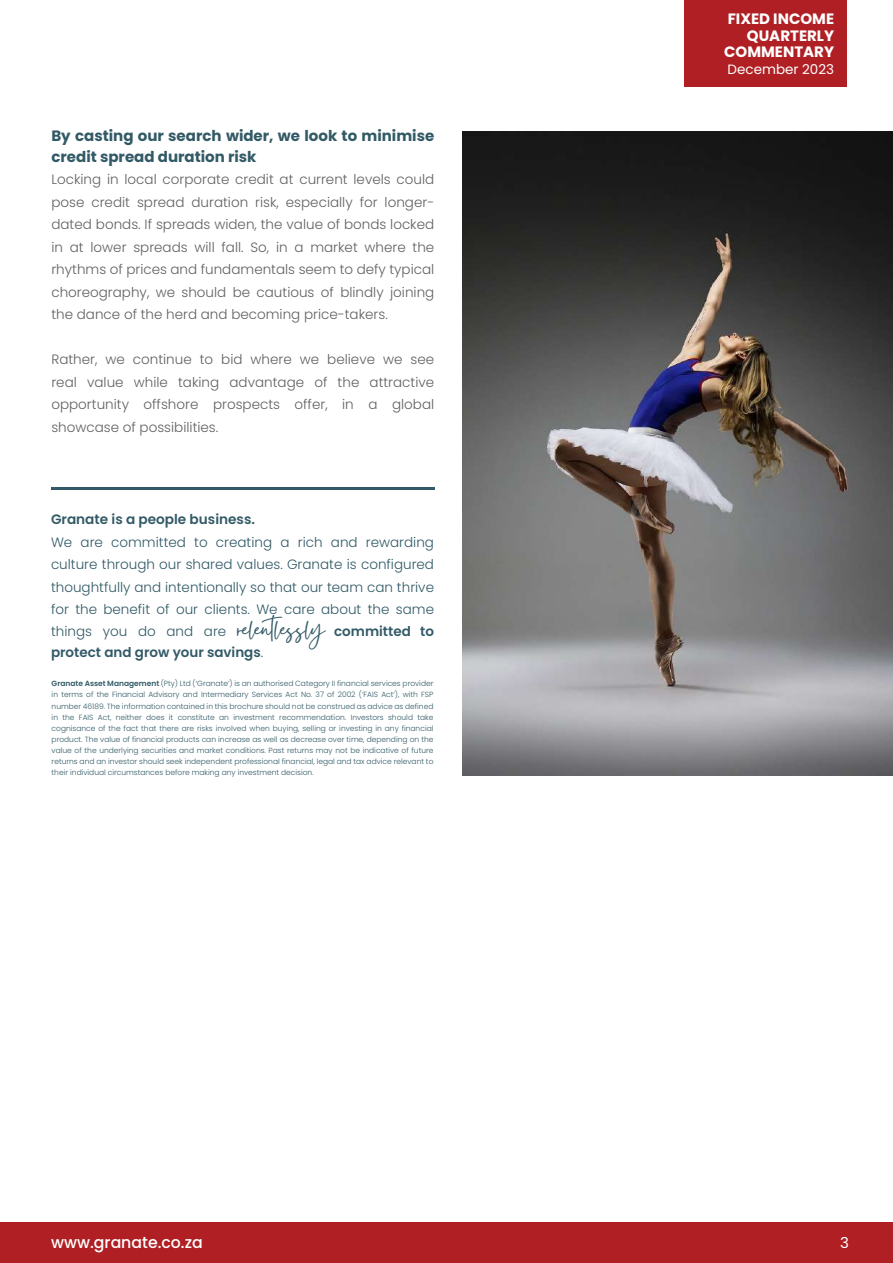
<style>
.page{position:relative;width:893px;height:1263px;background:#fff}
.page>*{position:absolute;margin:0;border:0;box-sizing:border-box;transform-origin:0 0}
.t1{font:31.5px "Gistesy";color:#325a66}
.t2{font:500 16.05px "Poppins";color:#fff}
.t3{font:700 15px/21px "Poppins";color:#325a66}
.t4{font:700 15px/16.5px "Poppins";color:#fff;text-align:right}
.t5{font:15px "Poppins";color:#fff}
.t6{font:600 13.65px "Poppins";color:#325a66}
.t7{font:300 13.5px/22.5px "Poppins";color:#606160;text-align:justify}
.t8{font:300 13.5px/21.8px "Poppins";color:#325a66}
.t9{font:600 13.5px "Poppins";color:#325a66}
.t10{font:13.5px "Poppins";color:#fff}
.t11{font:300 7.5px/11.1px "Poppins";color:#325a66;text-align:justify}
.s1{font-weight:300}
.s2{font-weight:600}
</style>
<div class="page">
<div style="left:0;top:1223px;width:893px;height:40px;background:#af1f23"></div>
<div style="left:684px;top:0;width:162px;height:86px;background:#af1f23"></div>
<hr style="left:51px;top:487px;width:384px;height:2px;background:#325a66">
<img style="left:463px;top:132px;width:430px;height:643px">
<h3 class="t3" style="left:51px;top:125px;width:384px">By casting our search wider, we look to minimise credit spread duration risk</h3>
<p class="t7" style="left:51px;top:168px;width:384px">Locking in local corporate credit at current levels could pose credit spread duration risk, especially for longer&shy;dated bonds. If spreads widen, the value of bonds locked in at lower spreads will fall. So, in a market where the rhythms of prices and fundamentals seem to defy typical choreography, we should be cautious of blindly joining the dance of the herd and becoming price-takers.</p>
<h3 class="t7" style="left:51px;top:348px;width:384px">Rather, we continue to bid where we believe we see real value while taking advantage of the attractive opportunity offshore prospects offer, in a global showcase of possibilities.</h3>
<h3 class="t6" style="left:51px;top:511px;width:205px">Granate is a people business.</h3>
<h3 class="t8" style="left:51px;top:532px;width:385px">We are committed to creating a rich and rewarding culture through our shared values. Granate is configured</h3>
<h3 class="t8" style="left:51px;top:577px;width:385px;text-align:justify">thoughtfully and intentionally so that our team can thrive for the benefit of our clients. We care about the same things you do and are</h3>
<h1 class="t1" style="left:237px;top:606px;width:89px">relentlessly</h1>
<h3 class="t9" style="left:334px;top:623px;width:101px">committed to</h3>
<h3 class="t9" style="left:51px;top:645px;width:214px">protect and grow your savings<span class="s1">.</span></h3>
<p class="t11" style="left:52px;top:678px;width:383px"><span class="s2">Granate Asset Management</span> (Pty) Ltd (‘Granate’) is an authorised Category II financial services provider in terms of the Financial Advisory and Intermediary Services Act No. 37 of 2002 (‘FAIS Act’), with FSP number 46189. The information contained in this brochure should not be construed as advice as defined in the FAIS Act, neither does it constitute an investment recommendation. Investors should take cognisance of the fact that there are risks involved when buying, selling or investing in any financial product. The value of financial products can increase as well as decrease over time, depending on the value of the underlying securities and market conditions. Past returns may not be indicative of future returns and an investor should seek independent professional financial, legal and tax advice relevant to their individual circumstances before making any investment decision.</p>
<h3 class="t4" style="left:724px;top:11px;width:111px">FIXED INCOME<br>QUARTERLY<br>COMMENTARY</h3>
<h3 class="t10" style="left:728px;top:61px;width:108px">December 2023</h3>
<h2 class="t2" style="left:51px;top:1233px;width:153px">www.granate.co.za</h2>
<h3 class="t5" style="left:840px;top:1234px;width:10px">3</h3>
</div>
